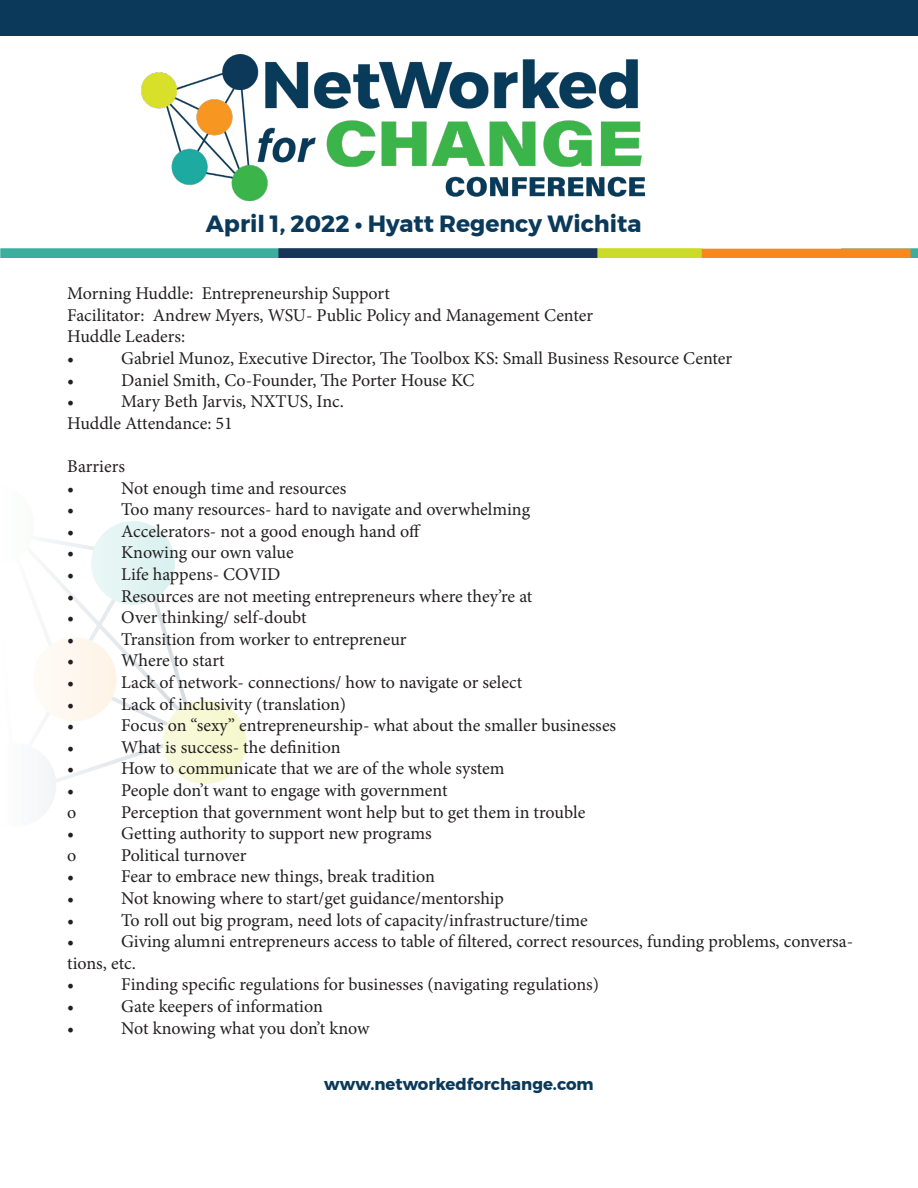
<style>
.page{position:relative;width:918px;height:1188px;background:#fff}
.page>*{position:absolute;margin:0;border:0;box-sizing:border-box;transform-origin:0 0}
.t1{font:700 23.4px "Montserrat";color:#0b3959}
.t2{font:18px/21.6px "Minion Pro";letter-spacing:-.005em;color:#231f20}
.t3{font:700 16.5px "Montserrat";color:#0b3959}
</style>
<div class="page">
<img style="left:0;top:248px;width:918px;height:9px">
<img style="left:42px;top:521px;width:204px;height:294px">
<img style="left:141px;top:54px;width:503px;height:147px">
<div style="left:0;top:0;width:918px;height:35px;background:#0b3959"></div>
<p class="t1" style="left:206px;top:205px;width:437px">April 1, 2022 • Hyatt Regency Wichita</p>
<p class="t2" style="left:67px;top:283px;width:324px">Morning Huddle: Entrepreneurship Support</p>
<p class="t2" style="left:67px;top:304px;width:527px">Facilitator: Andrew Myers, WSU- Public Policy and Management Center</p>
<p class="t2" style="left:67px;top:326px;width:119px">Huddle Leaders:</p>
<p class="t2" style="left:67px;top:348px;width:9px">•</p>
<p class="t2" style="left:121px;top:348px;width:612px">Gabriel Munoz, Executive Director, The Toolbox KS: Small Business Resource Center</p>
<p class="t2" style="left:67px;top:369px;width:9px">•</p>
<p class="t2" style="left:121px;top:369px;width:355px">Daniel Smith, Co-Founder, The Porter House KC</p>
<p class="t2" style="left:67px;top:391px;width:9px">•</p>
<p class="t2" style="left:121px;top:391px;width:224px">Mary Beth Jarvis, NXTUS, Inc.</p>
<p class="t2" style="left:67px;top:412px;width:167px">Huddle Attendance: 51</p>
<p class="t2" style="left:67px;top:456px;width:59px">Barriers</p>
<p class="t2" style="left:67px;top:477px;width:9px">•</p>
<p class="t2" style="left:121px;top:477px;width:227px">Not enough time and resources</p>
<p class="t2" style="left:67px;top:499px;width:9px">•</p>
<p class="t2" style="left:121px;top:499px;width:410px">Too many resources- hard to navigate and overwhelming</p>
<p class="t2" style="left:67px;top:520px;width:9px">•</p>
<p class="t2" style="left:121px;top:520px;width:301px">Accelerators- not a good enough hand off</p>
<p class="t2" style="left:67px;top:542px;width:9px">•</p>
<p class="t2" style="left:121px;top:542px;width:174px">Knowing our own value</p>
<p class="t2" style="left:67px;top:564px;width:9px">•</p>
<p class="t2" style="left:121px;top:564px;width:161px">Life happens- COVID</p>
<p class="t2" style="left:67px;top:585px;width:9px">•</p>
<p class="t2" style="left:121px;top:585px;width:413px">Resources are not meeting entrepreneurs where they’re at</p>
<p class="t2" style="left:67px;top:607px;width:9px">•</p>
<p class="t2" style="left:121px;top:607px;width:187px">Over thinking/ self-doubt</p>
<p class="t2" style="left:67px;top:628px;width:9px">•</p>
<p class="t2" style="left:121px;top:628px;width:287px">Transition from worker to entrepreneur</p>
<p class="t2" style="left:67px;top:650px;width:9px">•</p>
<p class="t2" style="left:121px;top:650px;width:105px">Where to start</p>
<p class="t2" style="left:67px;top:672px;width:9px">•</p>
<p class="t2" style="left:121px;top:672px;width:403px">Lack of network- connections/ how to navigate or select</p>
<p class="t2" style="left:67px;top:693px;width:9px">•</p>
<p class="t2" style="left:121px;top:693px;width:226px">Lack of inclusivity (translation)</p>
<p class="t2" style="left:67px;top:715px;width:9px">•</p>
<p class="t2" style="left:121px;top:715px;width:497px">Focus on “sexy” entrepreneurship- what about the smaller businesses</p>
<p class="t2" style="left:67px;top:736px;width:9px">•</p>
<p class="t2" style="left:121px;top:736px;width:221px">What is success- the definition</p>
<p class="t2" style="left:67px;top:758px;width:9px">•</p>
<p class="t2" style="left:121px;top:758px;width:385px">How to communicate that we are of the whole system</p>
<p class="t2" style="left:67px;top:780px;width:9px">•</p>
<p class="t2" style="left:121px;top:780px;width:328px">People don’t want to engage with government</p>
<p class="t2" style="left:67px;top:801px;width:11px">o</p>
<p class="t2" style="left:121px;top:801px;width:466px">Perception that government wont help but to get them in trouble</p>
<p class="t2" style="left:67px;top:823px;width:9px">•</p>
<p class="t2" style="left:121px;top:823px;width:312px">Getting authority to support new programs</p>
<p class="t2" style="left:67px;top:844px;width:11px">o</p>
<p class="t2" style="left:121px;top:844px;width:127px">Political turnover</p>
<p class="t2" style="left:67px;top:866px;width:9px">•</p>
<p class="t2" style="left:121px;top:866px;width:315px">Fear to embrace new things, break tradition</p>
<p class="t2" style="left:67px;top:888px;width:9px">•</p>
<p class="t2" style="left:121px;top:888px;width:384px">Not knowing where to start/get guidance/mentorship</p>
<p class="t2" style="left:67px;top:909px;width:9px">•</p>
<p class="t2" style="left:121px;top:909px;width:468px">To roll out big program, need lots of capacity/infrastructure/time</p>
<p class="t2" style="left:67px;top:931px;width:9px">•</p>
<p class="t2" style="left:67px;top:931px;width:788px;text-indent:54px">Giving alumni entrepreneurs access to table of filtered, correct resources, funding problems, conversa&shy;tions, etc.</p>
<p class="t2" style="left:67px;top:974px;width:9px">•</p>
<p class="t2" style="left:121px;top:974px;width:479px">Finding specific regulations for businesses (navigating regulations)</p>
<p class="t2" style="left:67px;top:996px;width:9px">•</p>
<p class="t2" style="left:121px;top:996px;width:203px">Gate keepers of information</p>
<p class="t2" style="left:67px;top:1017px;width:9px">•</p>
<p class="t2" style="left:121px;top:1017px;width:250px">Not knowing what you don’t know</p>
<p class="t3" style="left:324px;top:1071px;width:271px">www.networkedforchange.com</p>
</div>
